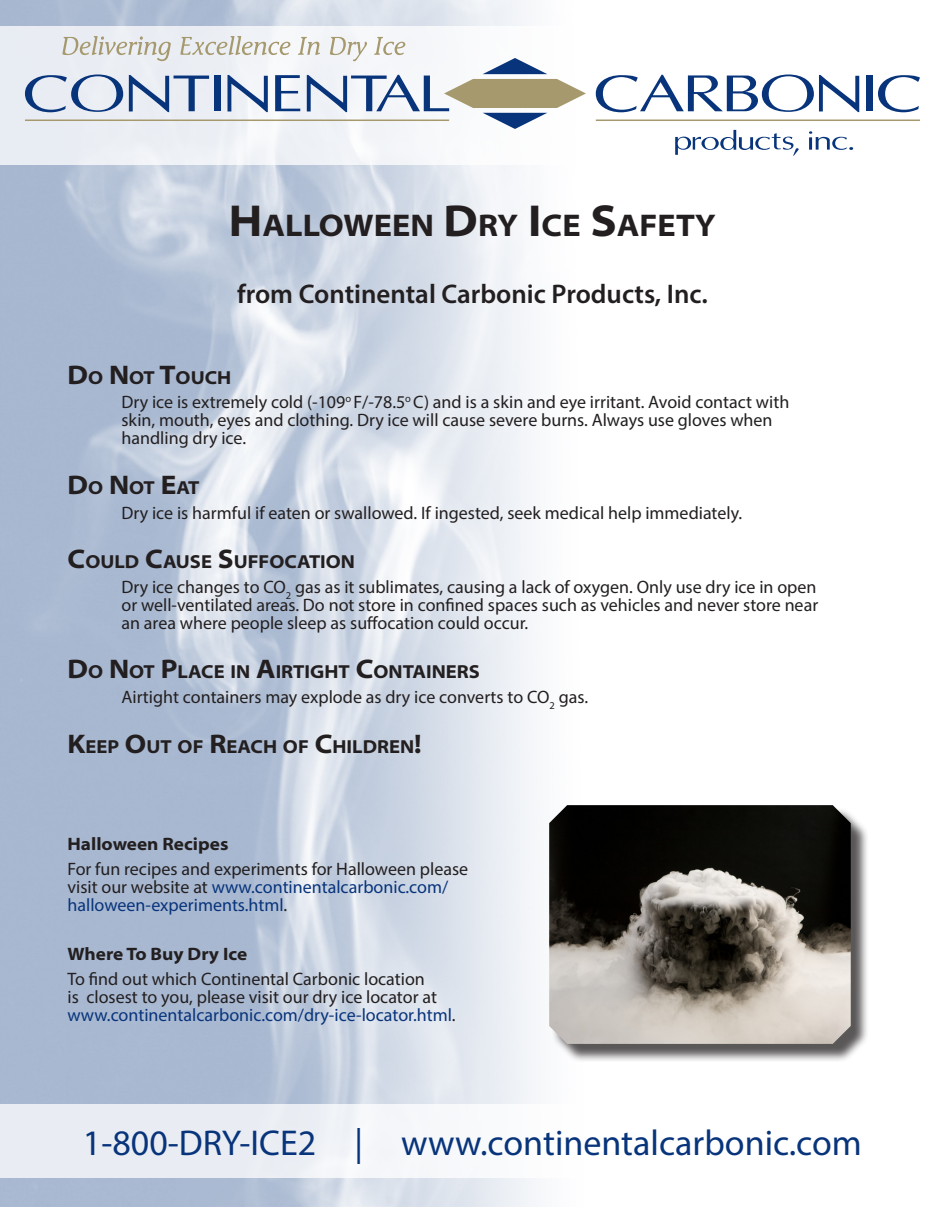
<style>
.page{position:relative;width:945px;height:1215px;background:#fff}
.page>*{position:absolute;margin:0;border:0;box-sizing:border-box;transform-origin:0 0}
.t1{font:36px "Myriad Pro";color:#08347b}
.t2{font:700 semi-expanded 31.5px "Myriad Pro";color:#231f20}
.t3{font:600 27px "Myriad Pro";color:#231f20}
.t4{font:700 semi-expanded 18.9px "Myriad Pro";color:#231f20}
.t5{font:18px/18px "Myriad Pro";color:#231f20}
.t6{font:700 semi-expanded 18px "Myriad Pro";color:#231f20}
.s1{font-size:45px}
.s2{font-size:27px}
.s3{color:#08347b}
</style>
<div class="page">
<img style="left:0;top:0;width:535px;height:1207px">
<div style="left:551px;top:807px;width:318px;height:255px;background:#231f20;opacity:.75"></div>
<img style="left:549px;top:805px;width:302px;height:239px">
<div style="left:0;top:26px;width:945px;height:139px;background:linear-gradient(to right,#e9edf3,#fff)"></div>
<svg style="left:596px;top:75px;width:263px;height:37px"></svg>
<div style="left:866px;top:76px;width:7px;height:35px;background:#08347b"></div>
<svg style="left:878px;top:75px;width:42px;height:37px"></svg>
<svg style="left:675px;top:130px;width:124px;height:26px"></svg>
<svg style="left:809px;top:131px;width:44px;height:19px"></svg>
<hr style="left:596px;top:120px;width:324px;height:1px;background:#a7996e">
<svg style="left:25px;top:36px;width:561px;height:93px"></svg>
<div style="left:0;top:1104px;width:945px;height:74px;background:linear-gradient(to right,#e6ebf1,#fff)"></div>
<p class="t2" style="left:229px;top:204px;width:489px"><span class="s1">H</span>ALLOWEEN <span class="s1">D</span>RY <span class="s1">I</span>CE <span class="s1">S</span>AFETY</p>
<p class="t3" style="left:237px;top:277px;width:472px">from Continental Carbonic Products, Inc.</p>
<p class="t4" style="left:68px;top:365px;width:163px"><span class="s2">D</span>O <span class="s2">N</span>OT <span class="s2">T</span>OUCH</p>
<p class="t5" style="left:122px;top:393px;width:669px">Dry ice is extremely cold (-109<sup>o</sup> F/-78.5<sup>o</sup> C) and is a skin and eye irritant. Avoid contact with skin, mouth, eyes and clothing. Dry ice will cause severe burns. Always use gloves when handling dry ice.</p>
<p class="t4" style="left:68px;top:475px;width:134px"><span class="s2">D</span>O <span class="s2">N</span>OT <span class="s2">E</span>AT</p>
<p class="t5" style="left:122px;top:503px;width:622px">Dry ice is harmful if eaten or swallowed. If ingested, seek medical help immediately.</p>
<p class="t4" style="left:68px;top:549px;width:289px"><span class="s2">C</span>OULD <span class="s2">C</span>AUSE <span class="s2">S</span>UFFOCATION</p>
<p class="t5" style="left:122px;top:578px;width:698px;text-align:justify">Dry ice changes to CO<sub>2</sub> gas as it sublimates, causing a lack of oxygen. Only use dry ice in open or well-ventilated areas. Do not store in confined spaces such as vehicles and never store near an area where people sleep as suffocation could occur.</p>
<p class="t4" style="left:68px;top:660px;width:412px"><span class="s2">D</span>O <span class="s2">N</span>OT <span class="s2">P</span>LACE IN <span class="s2">A</span>IRTIGHT <span class="s2">C</span>ONTAINERS</p>
<p class="t5" style="left:122px;top:688px;width:468px">Airtight containers may explode as dry ice converts to CO<sub>2</sub> gas.</p>
<p class="t4" style="left:68px;top:734px;width:356px"><span class="s2">K</span>EEP <span class="s2">O</span>UT OF <span class="s2">R</span>EACH OF <span class="s2">C</span>HI LDREN<span class="s2">!</span></p>
<p class="t6" style="left:68px;top:832px;width:163px">Halloween Recipes</p>
<p class="t5" style="left:68px;top:859px;width:402px">For fun recipes and experiments for Halloween please visit our website at <span class="s3">www.continentalcarbonic.com/ halloween-experiments.html</span>.</p>
<p class="t6" style="left:68px;top:942px;width:181px">Where To Buy Dry Ice</p>
<p class="t5" style="left:68px;top:970px;width:390px">To find out which Continental Carbonic location<br>is closest to you, please visit our dry ice locator at <span class="s3">www.continentalcarbonic.com/dry-ice-locator.html</span>.</p>
<p class="t1" style="left:83px;top:1120px;width:781px">1-800-DRY-ICE2 | www.continentalcarbonic.com</p>
</div>
